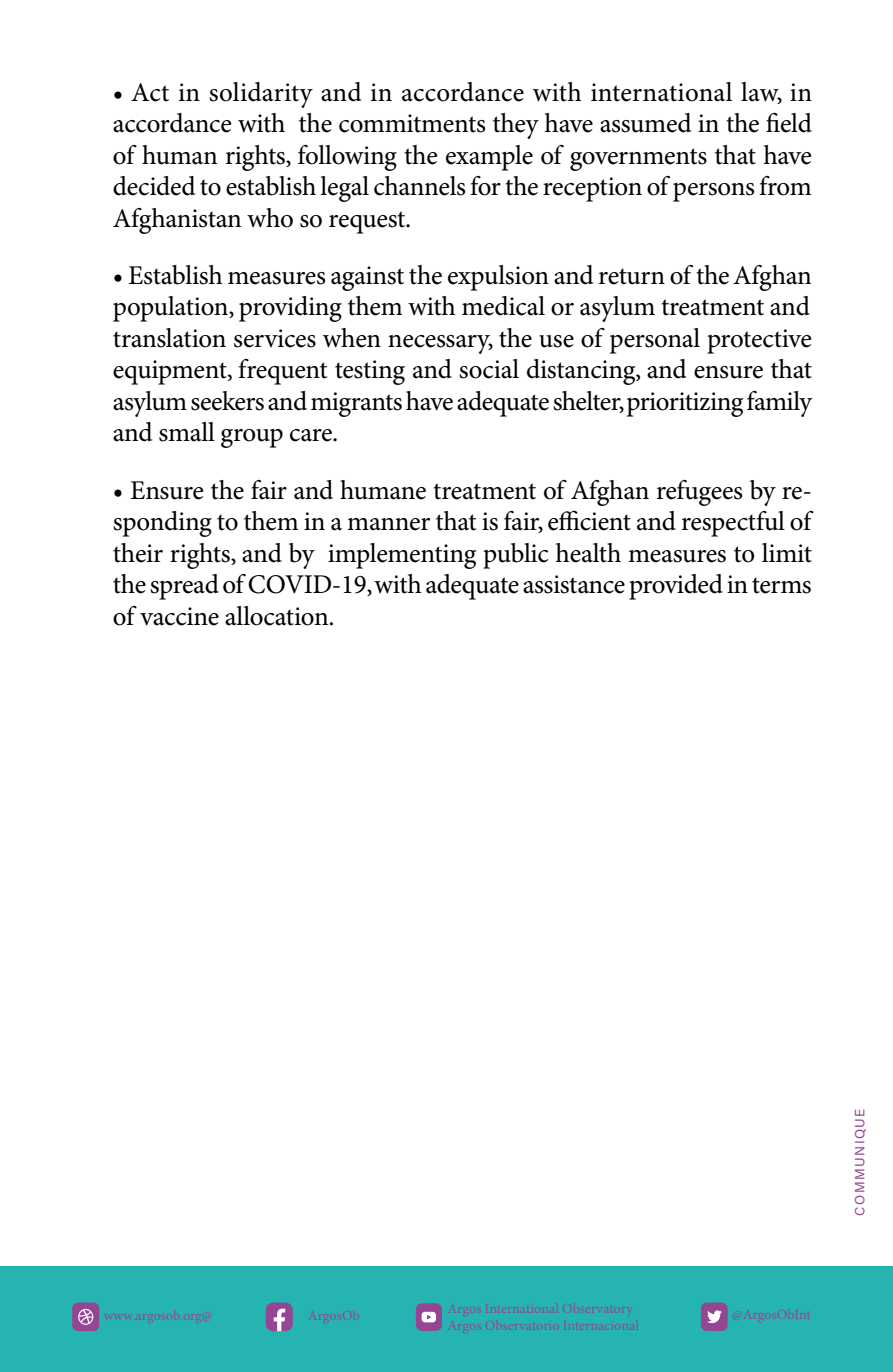
<style>
.page{position:relative;width:893px;height:1372px;background:#fff}
.page>*{position:absolute;margin:0;border:0;box-sizing:border-box;transform-origin:0 0}
.t1{font:27px/31.5px "Minion Pro";letter-spacing:-.015em;color:#000;text-align:justify}
.t2{font:14.17px/17.1px "Minion Pro";color:#944594}
.t3{font:13.5px "Acumin Variable Concept";letter-spacing:.115em;color:#944493}
</style>
<div class="page">
<div style="left:0;top:1266px;width:893px;height:105px;background:#25b4b1"></div>
<div style="left:701px;top:1302px;width:27px;height:28px;background:#944594;border-radius:6px"></div>
<svg style="left:707px;top:1310px;width:15px;height:13px"></svg>
<div style="left:416px;top:1303px;width:26px;height:27px;background:#944594;border-radius:6px"></div>
<svg style="left:422px;top:1311px;width:14px;height:11px"></svg>
<svg style="left:266px;top:1302px;width:27px;height:28px"></svg>
<div style="left:72px;top:1302px;width:27px;height:28px;background:#944594;border-radius:6px"></div>
<svg style="left:78px;top:1308px;width:15px;height:16px"></svg>
<p class="t1" style="left:113px;top:77px;width:701px">• Act in solidarity and in accordance with international law, in accordance with the commitments they have assumed in the field of human rights, following the example of governments that have decided to establish legal channels for the reception of persons from Afghanistan who so request.</p>
<p class="t1" style="left:113px;top:260px;width:701px">• Establish measures against the expulsion and return of the Afghan population, providing them with medical or asylum treatment and translation services when necessary, the use of personal protective equipment, frequent testing and social distancing, and ensure that asylum seekers and migrants have adequate shelter, prioritizing family and small group care.</p>
<p class="t1" style="left:113px;top:475px;width:701px">• Ensure the fair and humane treatment of Afghan refugees by re&shy;sponding to them in a manner that is fair, efficient and respectful of their rights, and by implementing public health measures to limit the spread of COVID-19, with adequate assistance provided in terms of vaccine allocation.</p>
<p class="t2" style="left:104px;top:1307px;width:110px">www.argosob.org@</p>
<p class="t2" style="left:308px;top:1307px;width:53px">ArgosOb</p>
<p class="t2" style="left:447px;top:1299px;width:193px">Argos International Observatory<br>Argos Observatorio Internacional</p>
<p class="t2" style="left:732px;top:1306px;width:80px">@ArgosObInt</p>
<p class="t3" style="left:850px;top:1215px;width:108px;rotate:-90deg">COMMUNIQUE</p>
</div>
